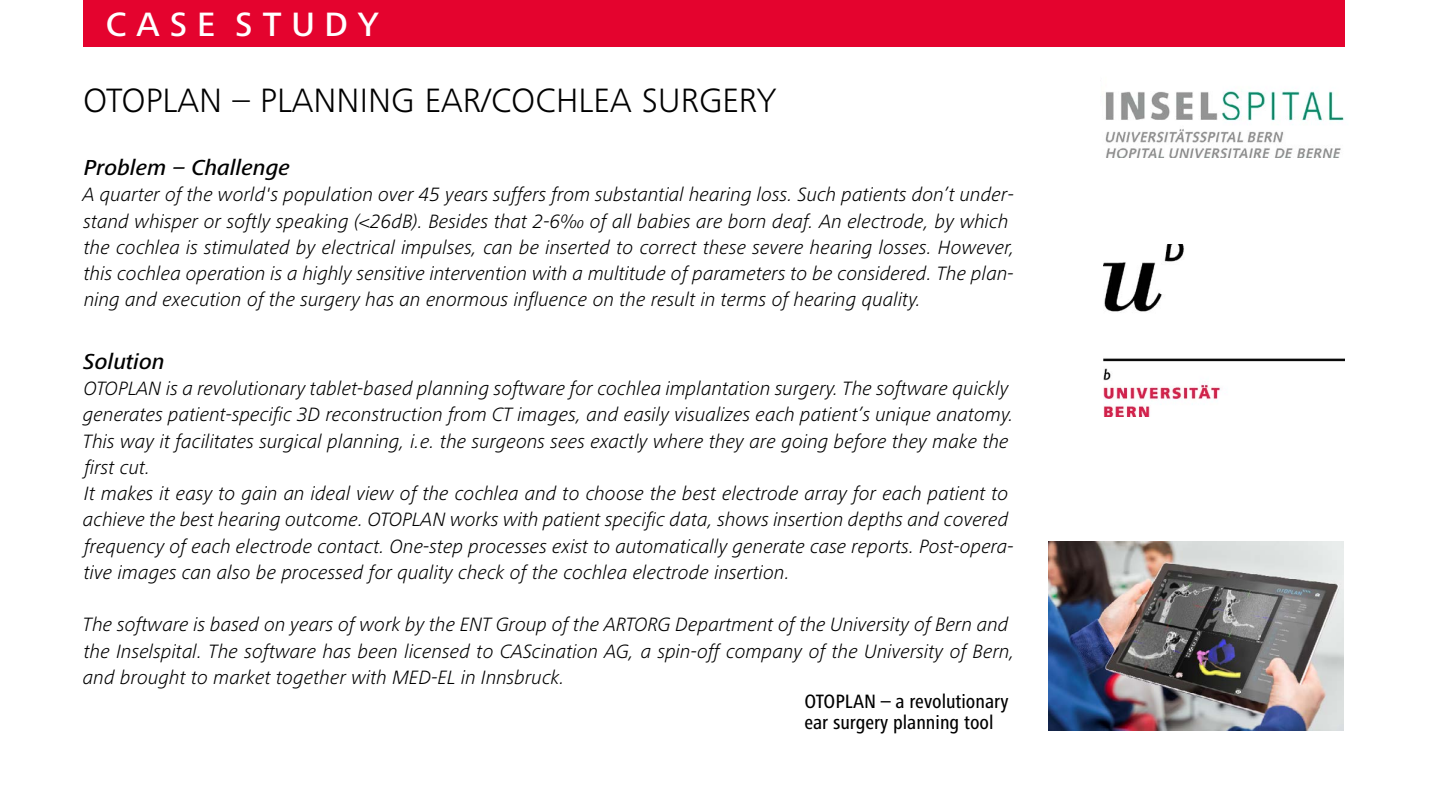
<style>
.page{position:relative;width:1453px;height:788px;background:#fff}
.page>*{position:absolute;margin:0;border:0;box-sizing:border-box;transform-origin:0 0}
.t1{font:300 35px "Frutiger Next Pro";color:#000}
.t2{font:500 35px "Frutiger Next Pro";color:#fff}
.t3{font:italic 500 22.5px "Frutiger Next Pro";letter-spacing:.005em;color:#000}
.t4{font:italic 300 20px/26.2px "Frutiger Next Pro";color:#000}
.t5{font:500 condensed 20px/21.5px "Frutiger Next Pro";color:#000}
</style>
<div class="page">
<div style="left:83px;top:0;width:1262px;height:46px;background:#e4032e"></div>
<img style="left:1105px;top:91px;width:239px;height:66px">
<img style="left:1103px;top:244px;width:242px;height:172px">
<img style="left:1048px;top:542px;width:295px;height:188px">
<h1 class="t2" style="left:106px;top:4px;width:275px">C A S E S T U D Y</h1>
<h1 class="t1" style="left:83px;top:81px;width:695px">OTOPLAN – PLANNING EAR/COCHLEA SURGERY</h1>
<p class="t3" style="left:84px;top:155px;width:207px">Problem – Challenge</p>
<p class="t4" style="left:83px;top:181px;width:933px">A quarter of the world's population over 45 years suffers from substantial hearing loss. Such patients don’t under&shy;stand whisper or softly speaking (&lt;26dB). Besides that 2-6‰ of all babies are born deaf. An electrode, by which the cochlea is stimulated by electrical impulses, can be inserted to correct these severe hearing losses. However, this cochlea operation is a highly sensitive intervention with a multitude of parameters to be considered. The plan&shy;ning and execution of the surgery has an enormous influence on the result in terms of hearing quality.</p>
<p class="t3" style="left:84px;top:348px;width:82px">Solution</p>
<p class="t4" style="left:83px;top:375px;width:932px">OTOPLAN is a revolutionary tablet-based planning software for cochlea implantation surgery. The software quickly generates patient-specific 3D reconstruction from CT images, and easily visualizes each patient’s unique anatomy.<br>This way it facilitates surgical planning, i.e. the surgeons sees exactly where they are going before they make the first cut.<br>It makes it easy to gain an ideal view of the cochlea and to choose the best electrode array for each patient to achieve the best hearing outcome. OTOPLAN works with patient specific data, shows insertion depths and covered frequency of each electrode contact. One-step processes exist to automatically generate case reports. Post-opera&shy;tive images can also be processed for quality check of the cochlea electrode insertion.</p>
<p class="t4" style="left:83px;top:611px;width:933px">The software is based on years of work by the ENT Group of the ARTORG Department of the University of Bern and the Inselspital. The software has been licensed to CAScination AG, a spin-off company of the University of Bern, and brought to market together with MED-EL in Innsbruck.</p>
<p class="t5" style="left:804px;top:690px;width:205px">OTOPLAN – a revolutionary ear surgery planning tool</p>
</div>
